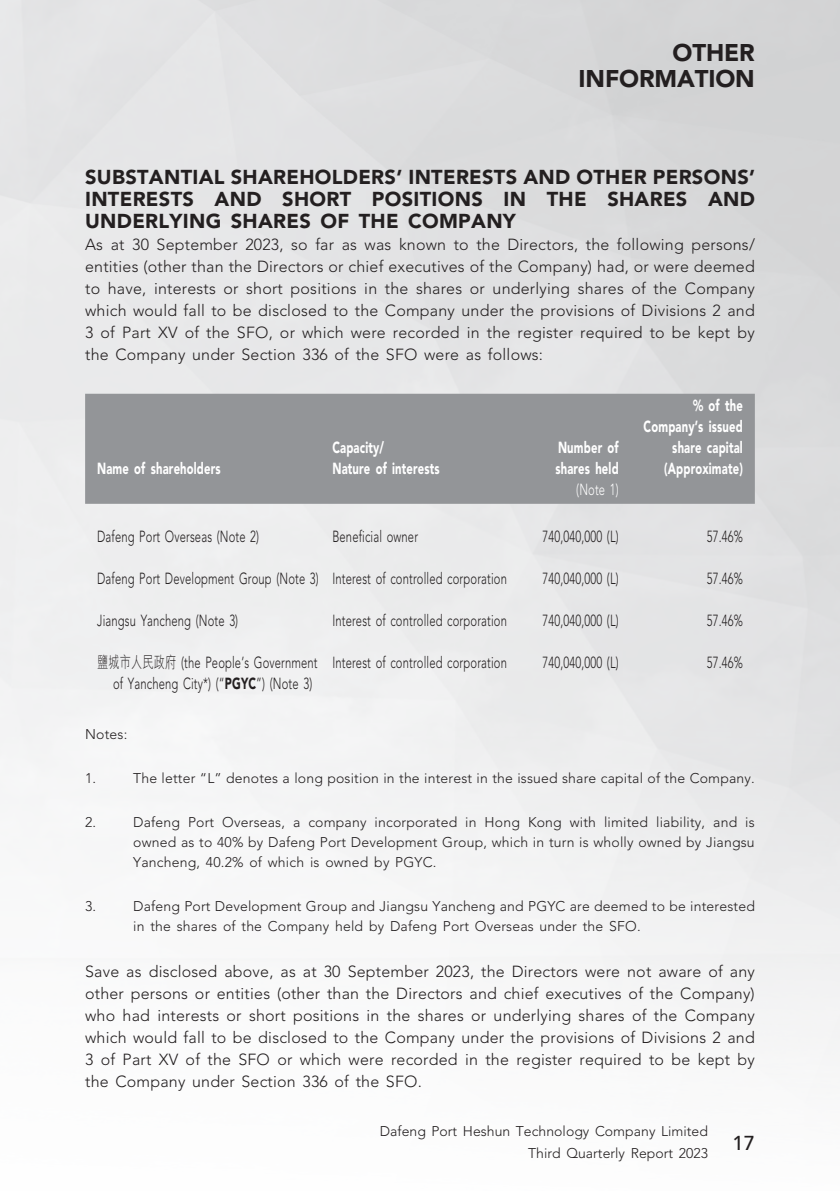
<style>
.page{position:relative;width:840px;height:1191px;background:#fff}
.page>*{position:absolute;margin:0;border:0;box-sizing:border-box;transform-origin:0 0}
.t1{font:900 24px/26px "Avenir LT Std";letter-spacing:-.005em;color:#231f20;text-align:right}
._03_H1{font:900 20px/22px "Avenir LT Std";letter-spacing:.015em;color:#231f20;text-align:justify}
._01_Body_Text{font:300 16px/22px "Avenir LT Std";letter-spacing:.015em;color:#231f20;text-align:justify}
._15_Table_Stub{font:300 16px/21px "Avenir LT Std";letter-spacing:.015em;color:#231f20;scale:.7 1}
._01_Body_Text-2{font:900 16px/21px "Avenir LT Std";letter-spacing:.015em;color:#fff;scale:.7 1}
._01_Body_Text-3{font:300 16px "Avenir LT Std";letter-spacing:.015em;color:#231f20;scale:.7 1}
._15_Table_Stub-2{font:900 16px "Avenir LT Std";letter-spacing:.015em;color:#fff;scale:.7 1}
._01_Body_Text-4{font:300 16px "Avenir LT Std";color:#fff;scale:.7 1}
._21_IN0__Note{font:300 14px/20px "Avenir LT Std";letter-spacing:.015em;color:#231f20}
.s1{font-family:"M Hei HK"}
.s2{font-weight:900}
</style>
<div class="page">
<div style="left:85px;top:394px;width:669px;height:110px;background:#939598"></div>
<h1 class="t1" style="left:578px;top:40px;width:178px">OTHER<br>INFORMATION</h1>
<p class="_03_H1" style="left:85px;top:166px;width:671px">SUBSTANTIAL SHAREHOLDERS’ INTERESTS AND OTHER PERSONS’ INTERESTS AND SHORT POSITIONS IN THE SHARES AND UNDERLYING SHARES OF THE COMPANY</p>
<p class="_01_Body_Text" style="left:85px;top:233px;width:671px">As at 30 September 2023, so far as was known to the Directors, the following persons/ entities (other than the Directors or chief executives of the Company) had, or were deemed to have, interests or short positions in the shares or underlying shares of the Company which would fall to be disclosed to the Company under the provisions of Divisions 2 and 3 of Part XV of the SFO, or which were recorded in the register required to be kept by the Company under Section 336 of the SFO were as follows:</p>
<p class="_15_Table_Stub-2" style="left:97px;top:458px;width:178px">Name of shareholders</p>
<p class="_01_Body_Text-2" style="left:332px;top:436px;width:155px">Capacity/<br>Nature of interests</p>
<p class="_01_Body_Text-2" style="left:555px;top:436px;width:92px">Number of shares held</p>
<p class="_01_Body_Text-4" style="left:576px;top:480px;width:62px">(Note 1)</p>
<p class="_01_Body_Text-2" style="left:643px;top:394px;width:143px;text-align:right">% of the<br>Company’s issued share capital (Approximate)</p>
<p class="_15_Table_Stub" style="left:97px;top:526px;width:233px">Dafeng Port Overseas (Note 2)</p>
<p class="_15_Table_Stub" style="left:332px;top:526px;width:124px">Beneficial owner</p>
<p class="_01_Body_Text-3" style="left:542px;top:527px;width:110px">740,040,000 (L)</p>
<p class="_01_Body_Text-3" style="left:706px;top:527px;width:53px">57.46%</p>
<p class="_15_Table_Stub" style="left:97px;top:568px;width:318px">Dafeng Port Development Group (Note 3)</p>
<p class="_15_Table_Stub" style="left:332px;top:568px;width:251px">Interest of controlled corporation</p>
<p class="_01_Body_Text-3" style="left:542px;top:569px;width:110px">740,040,000 (L)</p>
<p class="_01_Body_Text-3" style="left:706px;top:569px;width:53px">57.46%</p>
<p class="_15_Table_Stub" style="left:97px;top:610px;width:203px">Jiangsu Yancheng (Note 3)</p>
<p class="_15_Table_Stub" style="left:332px;top:610px;width:251px">Interest of controlled corporation</p>
<p class="_01_Body_Text-3" style="left:542px;top:611px;width:110px">740,040,000 (L)</p>
<p class="_01_Body_Text-3" style="left:706px;top:611px;width:53px">57.46%</p>
<p class="_15_Table_Stub" style="left:113px;top:652px;width:293px;text-indent:-16px"><span class="s1">鹽城市人民政府</span> (the People’s Government of Yancheng City*) (“<span class="s2">PGYC</span>”) (Note 3)</p>
<p class="_15_Table_Stub" style="left:332px;top:652px;width:251px">Interest of controlled corporation</p>
<p class="_01_Body_Text-3" style="left:542px;top:653px;width:110px">740,040,000 (L)</p>
<p class="_01_Body_Text-3" style="left:706px;top:653px;width:53px">57.46%</p>
<p class="_21_IN0__Note" style="left:85px;top:724px;width:44px">Notes:</p>
<p class="_21_IN0__Note" style="left:85px;top:768px;width:13px">1.</p>
<p class="_21_IN0__Note" style="left:133px;top:768px;width:622px">The letter “L” denotes a long position in the interest in the issued share capital of the Company.</p>
<p class="_21_IN0__Note" style="left:85px;top:812px;width:13px">2.</p>
<p class="_21_IN0__Note" style="left:133px;top:812px;width:622px;text-align:justify">Dafeng Port Overseas, a company incorporated in Hong Kong with limited liability, and is owned as to 40% by Dafeng Port Development Group, which in turn is wholly owned by Jiangsu Yancheng, 40.2% of which is owned by PGYC.</p>
<p class="_21_IN0__Note" style="left:85px;top:896px;width:13px">3.</p>
<p class="_21_IN0__Note" style="left:133px;top:896px;width:623px">Dafeng Port Development Group and Jiangsu Yancheng and PGYC are deemed to be interested in the shares of the Company held by Dafeng Port Overseas under the SFO.</p>
<p class="_01_Body_Text" style="left:85px;top:960px;width:671px">Save as disclosed above, as at 30 September 2023, the Directors were not aware of any other persons or entities (other than the Directors and chief executives of the Company) who had interests or short positions in the shares or underlying shares of the Company which would fall to be disclosed to the Company under the provisions of Divisions 2 and 3 of Part XV of the SFO or which were recorded in the register required to be kept by the Company under Section 336 of the SFO.</p>
<p class="_21_IN0__Note" style="left:528px;top:1120px;width:228px;line-height:22px;text-indent:-148px">Dafeng Port Heshun Technology Company Limited<br>Third Quarterly Report 2023 <sup>17</sup></p>
</div>
